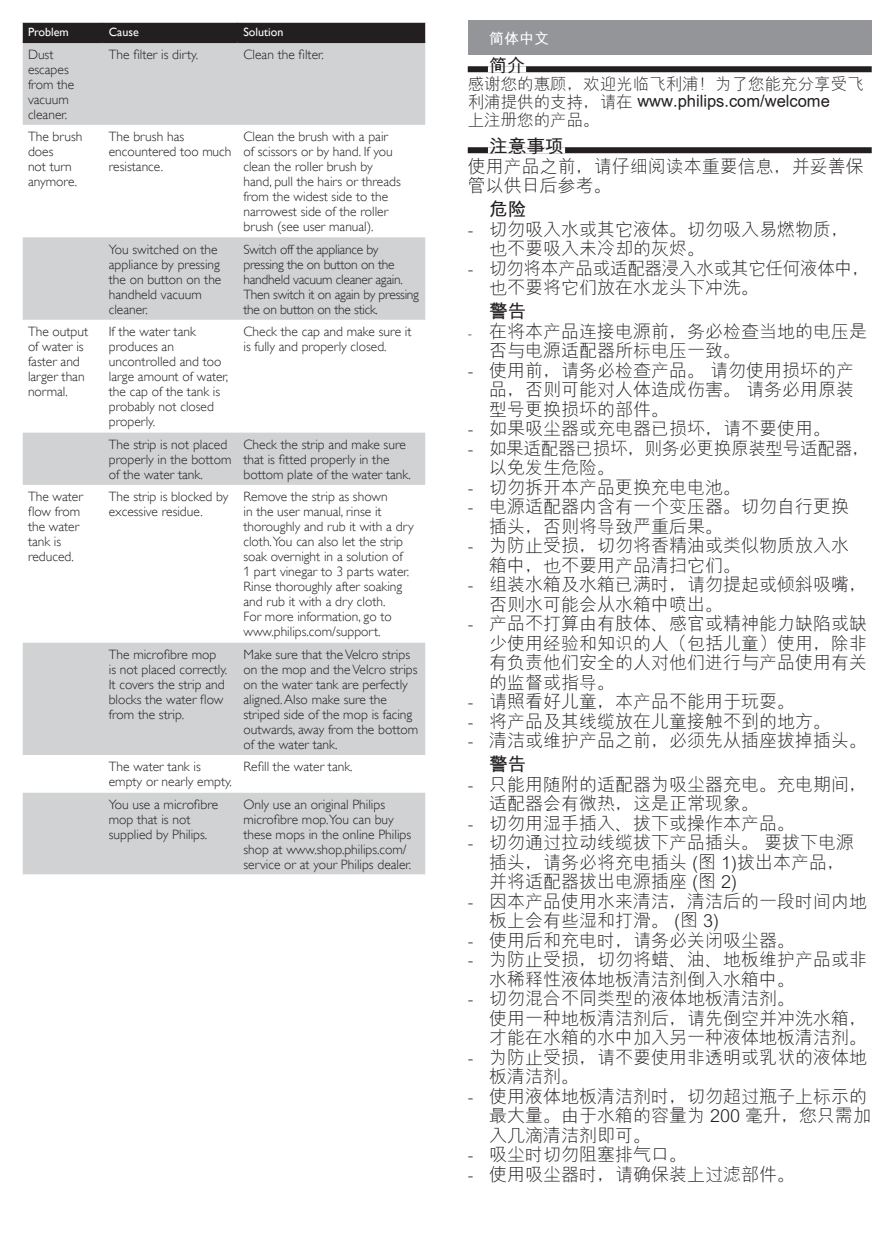
<style>
.page{position:relative;width:893px;height:1259px;background:#fff}
.page>*{position:absolute;margin:0;border:0;box-sizing:border-box;transform-origin:0 0}
.t1{font:18.75px "M Hei GB Bold";color:#231f20}
.t2{font:18px/19.5px "M Hei GB Light";color:#231f20}
.t3{font:18px/19.5px "M Hei GB Light";letter-spacing:-.02em;color:#231f20}
.t4{font:18px "M Hei GB Bold";color:#231f20}
.t5{font:16.5px "M Hei GB Bold";color:#231f20}
.t6{font:16.5px "M Hei GB Light";color:#231f20}
.t7{font:15px "M Hei GB Bold";color:#fff}
.t8{font:13.5px/15px "Gill Sans Alt One WGL Light";color:#231f20}
.t9{font:13.5px/15px "Gill Sans Alt One WGL Light";letter-spacing:-.02em;color:#231f20}
.t10{font:12px "Gill Sans Alt One WGL";color:#fff}
.s1{font-family:"M Hei GB Light"}
.s2{font-family:"Gill Sans Alt One WGL Light"}
.s3{font-family:"Gill Sans Alt One WGL Light";font-size:13.5px}
</style>
<div class="page">
<div style="left:468px;top:66px;width:404px;height:6px;background:#231f20"></div>
<div style="left:488px;top:66px;width:38px;height:6px;background:#fff"></div>
<div style="left:468px;top:147px;width:404px;height:6px;background:#231f20"></div>
<div style="left:488px;top:147px;width:77px;height:6px;background:#fff"></div>
<div style="left:468px;top:20px;width:404px;height:34px;background:#939598"></div>
<div style="left:23px;top:237px;width:402px;height:637px;background:#d1d2d4"></div>
<svg style="left:23px;top:320px;width:402px;height:472px"></svg>
<svg style="left:22px;top:22px;width:404px;height:103px;background:#b0b0b2"></svg>
<hr style="left:21px;top:42px;width:2px;height:83px;background:#fff">
<hr style="left:425px;top:42px;width:2px;height:83px;background:#fff">
<hr style="left:23px;top:42px;width:80px;height:1px;background:#231f20">
<hr style="left:103px;top:42px;width:134px;height:1px;background:#231f20">
<hr style="left:237px;top:42px;width:188px;height:1px;background:#231f20">
<p class="t10" style="left:28px;top:23px;width:42px">Problem</p>
<p class="t10" style="left:109px;top:23px;width:31px">Cause</p>
<p class="t10" style="left:243px;top:23px;width:41px">Solution</p>
<p class="t8" style="left:28px;top:47px;width:48px">Dust escapes from the vacuum cleaner.</p>
<p class="t8" style="left:109px;top:47px;width:91px">The filter is dirty.</p>
<p class="t8" style="left:243px;top:47px;width:82px">Clean the filter.</p>
<p class="t8" style="left:28px;top:129px;width:56px">The brush does<br>not turn anymore.</p>
<p class="t8" style="left:109px;top:129px;width:124px">The brush has encountered too much resistance.</p>
<p class="t8" style="left:243px;top:129px;width:159px">Clean the brush with a pair of scissors or by hand. If you clean the roller brush by hand, pull the hairs or threads from the widest side to the narrowest side of the roller brush (see user manual).</p>
<p class="t8" style="left:109px;top:242px;width:114px">You switched on the appliance by pressing the on button on the handheld vacuum cleaner.</p>
<p class="t9" style="left:243px;top:242px;width:177px">Switch off the appliance by pressing the on button on the handheld vacuum cleaner again.<br>Then switch it on again by pressing the on button on the stick.</p>
<p class="t8" style="left:28px;top:324px;width:62px">The output of water is faster and larger than normal.</p>
<p class="t8" style="left:109px;top:324px;width:121px">If the water tank produces an uncontrolled and too large amount of water, the cap of the tank is probably not closed properly.</p>
<p class="t8" style="left:243px;top:324px;width:170px">Check the cap and make sure it is fully and properly closed.</p>
<p class="t8" style="left:109px;top:437px;width:124px">The strip is not placed properly in the bottom of the water tank.</p>
<p class="t8" style="left:243px;top:437px;width:169px">Check the strip and make sure that is fitted properly in the bottom plate of the water tank.</p>
<p class="t8" style="left:28px;top:489px;width:56px">The water flow from the water tank is reduced.</p>
<p class="t8" style="left:109px;top:489px;width:121px">The strip is blocked by excessive residue.</p>
<p class="t8" style="left:243px;top:489px;width:172px">Remove the strip as shown<br>in the user manual, rinse it thoroughly and rub it with a dry cloth.You can also let the strip soak overnight in a solution of<br>1 part vinegar to 3 parts water.<br>Rinse thoroughly after soaking and rub it with a dry cloth.<br>For more information, go to www.philips.com/support.</p>
<p class="t8" style="left:109px;top:647px;width:120px">The microfibre mop<br>is not placed correctly.<br>It covers the strip and blocks the water flow from the strip.</p>
<p class="t8" style="left:243px;top:647px;width:176px">Make sure that the Velcro strips on the mop and the Velcro strips on the water tank are perfectly aligned. Also make sure the striped side of the mop is facing outwards, away from the bottom of the water tank.</p>
<p class="t8" style="left:109px;top:759px;width:125px">The water tank is empty or nearly empty.</p>
<p class="t8" style="left:243px;top:759px;width:111px">Refill the water tank.</p>
<p class="t8" style="left:109px;top:797px;width:111px">You use a microfibre mop that is not supplied by Philips.</p>
<p class="t8" style="left:243px;top:797px;width:169px">Only use an original Philips microfibre mop.You can buy these mops in the online Philips shop at www.shop.philips.com/ service or at your Philips dealer.</p>
<p class="t7" style="left:489px;top:31px;width:61px">简体中文</p>
<h2 class="t4" style="left:489px;top:57px;width:37px">简介</h2>
<p class="t6" style="left:468px;top:75px;width:398px">感谢您的惠顾，欢迎光临飞利浦！为了您能充分享受飞</p>
<p class="t5" style="left:468px;top:94px;width:364px"><span class="s1">利浦提供的支持，请在</span> www.philips.com/welcome</p>
<p class="t6" style="left:468px;top:111px;width:133px">上注册您的产品。</p>
<h1 class="t1" style="left:489px;top:137px;width:76px">注意事项</h1>
<h2 class="t2" style="left:468px;top:157px;width:398px">使用产品之前，请仔细阅读本重要信息，并妥善保管以供日后参考。</h2>
<h1 class="t1" style="left:489px;top:200px;width:39px">危险</h1>
<h2 class="t2" style="left:489px;top:220px;width:361px;text-indent:-21px"><span class="s2">-</span> 切勿吸入水或其它液体。切勿吸入易燃物质，也不要吸入未冷却的灰烬。</h2>
<h2 class="t3" style="left:489px;top:259px;width:382px;text-indent:-21px"><span class="s2">-</span> 切勿将本产品或适配器浸入水或其它任何液体中，也不要将它们放在水龙头下冲洗。</h2>
<h1 class="t1" style="left:489px;top:302px;width:39px">警告</h1>
<h2 class="t2" style="left:489px;top:322px;width:379px;text-indent:-21px"><span class="s3">-</span> 在将本产品连接电源前，务必检查当地的电压是否与电源适配器所标电压一致。</h2>
<h2 class="t2" style="left:489px;top:361px;width:367px;text-align:justify;text-indent:-21px"><span class="s2">-</span> 使用前，请务必检查产品。 请勿使用损坏的产品，否则可能对人体造成伤害。 请务必用原装型号更换损坏的部件。</h2>
<h2 class="t2" style="left:468px;top:419px;width:365px"><span class="s2">-</span> 如果吸尘器或充电器已损坏，请不要使用。</h2>
<h2 class="t3" style="left:489px;top:439px;width:382px;text-indent:-21px"><span class="s2">-</span> 如果适配器已损坏，则务必更换原装型号适配器，以免发生危险。</h2>
<h2 class="t2" style="left:468px;top:478px;width:275px"><span class="s2">-</span> 切勿拆开本产品更换充电电池。</h2>
<h2 class="t2" style="left:489px;top:497px;width:361px;text-indent:-21px"><span class="s2">-</span> 电源适配器内含有一个变压器。切勿自行更换插头，否则将导致严重后果。</h2>
<h2 class="t2" style="left:489px;top:536px;width:361px;text-indent:-21px"><span class="s2">-</span> 为防止受损，切勿将香精油或类似物质放入水箱中，也不要用产品清扫它们。</h2>
<h2 class="t2" style="left:489px;top:575px;width:379px;text-indent:-21px"><span class="s2">-</span> 组装水箱及水箱已满时，请勿提起或倾斜吸嘴，否则水可能会从水箱中喷出。</h2>
<h2 class="t2" style="left:489px;top:614px;width:379px;text-align:justify;text-indent:-21px"><span class="s2">-</span> 产品不打算由有肢体、感官或精神能力缺陷或缺少使用经验和知识的人（包括儿童）使用，除非有负责他们安全的人对他们进行与产品使用有关的监督或指导。</h2>
<h2 class="t2" style="left:468px;top:692px;width:329px"><span class="s2">-</span> 请照看好儿童，本产品不能用于玩耍。</h2>
<h2 class="t2" style="left:468px;top:712px;width:365px"><span class="s2">-</span> 将产品及其线缆放在儿童接触不到的地方。</h2>
<h2 class="t2" style="left:468px;top:731px;width:401px"><span class="s2">-</span> 清洁或维护产品之前，必须先从插座拔掉插头。</h2>
<h1 class="t1" style="left:489px;top:755px;width:39px">警告</h1>
<h2 class="t2" style="left:489px;top:775px;width:379px;text-indent:-21px"><span class="s2">-</span> 只能用随附的适配器为吸尘器充电。充电期间，适配器会有微热，这是正常现象。</h2>
<h2 class="t2" style="left:468px;top:814px;width:329px"><span class="s2">-</span> 切勿用湿手插入、拔下或操作本产品。</h2>
<h2 class="t2" style="left:489px;top:833px;width:367px;text-indent:-21px"><span class="s2">-</span> 切勿通过拉动线缆拔下产品插头。 要拔下电源插头，请务必将充电插头 (图 1)拔出本产品，并将适配器拔出电源插座 (图 2)</h2>
<h2 class="t2" style="left:489px;top:892px;width:379px;text-indent:-21px"><span class="s2">-</span> 因本产品使用水来清洁，清洁后的一段时间内地板上会有些湿和打滑。 (图 3)</h2>
<h2 class="t2" style="left:468px;top:931px;width:329px"><span class="s2">-</span> 使用后和充电时，请务必关闭吸尘器。</h2>
<h2 class="t2" style="left:489px;top:950px;width:379px;text-indent:-21px"><span class="s2">-</span> 为防止受损，切勿将蜡、油、地板维护产品或非水稀释性液体地板清洁剂倒入水箱中。</h2>
<h2 class="t2" style="left:489px;top:989px;width:379px;text-indent:-21px"><span class="s2">-</span> 切勿混合不同类型的液体地板清洁剂。<br>使用一种地板清洁剂后，请先倒空并冲洗水箱，才能在水箱的水中加入另一种液体地板清洁剂。</h2>
<h2 class="t2" style="left:489px;top:1048px;width:379px;text-indent:-21px"><span class="s2">-</span> 为防止受损，请不要使用非透明或乳状的液体地板清洁剂。</h2>
<h2 class="t2" style="left:489px;top:1087px;width:384px;text-indent:-21px"><span class="s2">-</span> 使用液体地板清洁剂时，切勿超过瓶子上标示的最大量。由于水箱的容量为 200 毫升，您只需加入几滴清洁剂即可。</h2>
<h2 class="t2" style="left:468px;top:1145px;width:221px"><span class="s2">-</span> 吸尘时切勿阻塞排气口。</h2>
<h2 class="t2" style="left:468px;top:1165px;width:329px"><span class="s2">-</span> 使用吸尘器时，请确保装上过滤部件。</h2>
</div>
